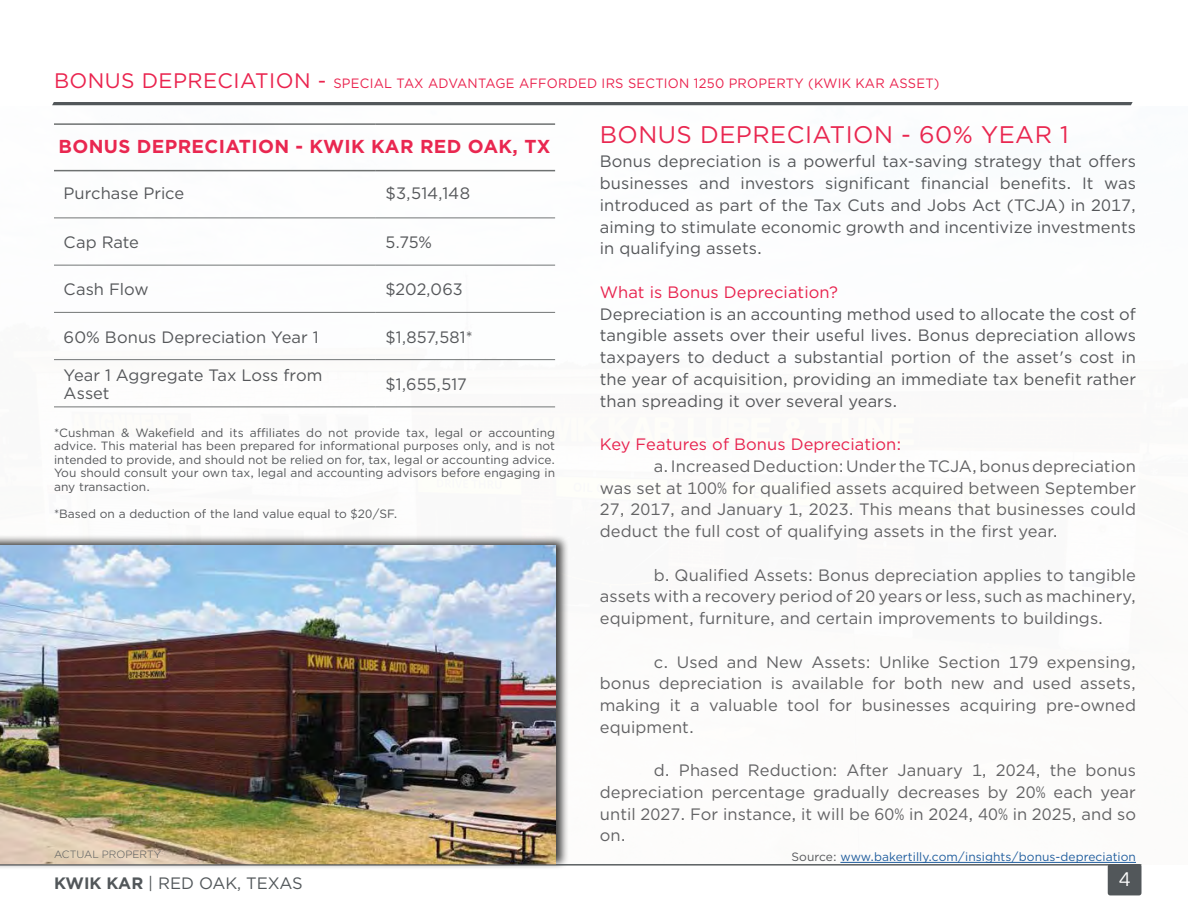
<style>
.page{position:relative;width:1188px;height:918px;background:#fff}
.page>*{position:absolute;margin:0;border:0;box-sizing:border-box;transform-origin:0 0}
.t1{font:24px "Gotham";letter-spacing:.02em;color:#e92750}
.t2{font:19.5px "Gotham";color:#fff}
.t3{font:700 18.75px "Gotham";letter-spacing:.02em;color:#e92750}
.t4{font:16.5px/21.8px "Gotham";letter-spacing:.005em;color:#626264;text-align:justify}
.t5{font:16.5px/21.8px "Gotham";letter-spacing:.005em;color:#55575a;text-align:justify}
.t6{font:16.5px "Gotham";letter-spacing:.005em;color:#e8234e}
.t7{font:16.5px "Gotham";color:#52575a}
.t8{font:13.5px "Gotham";letter-spacing:.02em;color:#ea234e;scale:.96 1}
.t9{font:12px/13.5px "Gotham";letter-spacing:.005em;color:#55575a;text-align:justify}
.t10{font:12px "Gotham";letter-spacing:.005em;color:#215e9e}
.t11{font:300 10.5px "Gotham";color:#52575a}
.s1{font-size:21px}
.s2{color:#55575a}
.s3{font-weight:700}
</style>
<div class="page">
<hr style="left:52px;top:102px;width:1081px;height:3px;background:#52575a">
<div style="left:1108px;top:864px;width:34px;height:31px;background:#52575a;border-radius:2px"></div>
<hr style="left:0;top:864px;width:1142px;height:1px;background:#52575a">
<hr style="left:840px;top:862px;width:296px;height:1px;background:#215e9e">
<hr style="left:54px;top:123px;width:322px;height:2px;background:#6e7171">
<hr style="left:376px;top:123px;width:179px;height:2px;background:#6e7171">
<hr style="left:54px;top:170px;width:322px;height:1px;background:#6e7171">
<hr style="left:376px;top:170px;width:179px;height:1px;background:#6e7171">
<hr style="left:54px;top:218px;width:322px;height:1px;background:#727676">
<hr style="left:376px;top:218px;width:179px;height:1px;background:#727676">
<hr style="left:54px;top:265px;width:322px;height:1px;background:#727676">
<hr style="left:376px;top:265px;width:179px;height:1px;background:#727676">
<hr style="left:54px;top:312px;width:322px;height:1px;background:#727676">
<hr style="left:376px;top:312px;width:179px;height:1px;background:#727676">
<hr style="left:54px;top:359px;width:322px;height:1px;background:#727676">
<hr style="left:376px;top:359px;width:179px;height:1px;background:#727676">
<hr style="left:54px;top:407px;width:322px;height:1px;background:#727676">
<hr style="left:376px;top:407px;width:179px;height:1px;background:#727676">
<div style="left:0;top:535px;width:570px;height:335px;background:#000;opacity:.75"></div>
<img style="left:0;top:545px;width:555px;height:319px">
<hr style="left:0;top:864px;width:1140px;height:1px;background:#52575a">
<p class="t8" style="left:54px;top:75px;width:924px"><span class="s1">BONUS DEPRECIATION -</span> SPECIAL TAX ADVANTAGE AFFORDED IRS SECTION 1250 PROPERTY (KWIK KAR ASSET)</p>
<h1 class="t1" style="left:600px;top:119px;width:470px">BONUS DEPRECIATION - 60% YEAR 1</h1>
<p class="t5" style="left:600px;top:150px;width:538px">Bonus depreciation is a powerful tax-saving strategy that offers businesses and investors significant financial benefits. It was introduced as part of the Tax Cuts and Jobs Act (TCJA) in 2017, aiming to stimulate economic growth and incentivize investments in qualifying assets.</p>
<p class="t6" style="left:600px;top:281px;width:240px">What is Bonus Depreciation?</p>
<p class="t5" style="left:600px;top:302px;width:538px">Depreciation is an accounting method used to allocate the cost of tangible assets over their useful lives. Bonus depreciation allows taxpayers to deduct a substantial portion of the asset's cost in the year of acquisition, providing an immediate tax benefit rather than spreading it over several years.</p>
<p class="t6" style="left:600px;top:434px;width:303px">Key Features of Bonus Depreciation:</p>
<p class="t4" style="left:600px;top:455px;width:538px;text-indent:54px">a. Increased Deduction: Under the TCJA, bonus depreciation was set at 100% for qualified assets acquired between September 27, 2017, and January 1, 2023. This means that businesses could deduct the full cost of qualifying assets in the first year.</p>
<p class="t4" style="left:600px;top:563px;width:538px;text-indent:54px">b. Qualified Assets: Bonus depreciation applies to tangible assets with a recovery period of 20 years or less, such as machinery, equipment, furniture, and certain improvements to buildings.</p>
<p class="t4" style="left:600px;top:650px;width:538px;text-indent:54px">c. Used and New Assets: Unlike Section 179 expensing, bonus depreciation is available for both new and used assets, making it a valuable tool for businesses acquiring pre-owned equipment.</p>
<p class="t4" style="left:600px;top:759px;width:538px;text-indent:54px">d. Phased Reduction: After January 1, 2024, the bonus depreciation percentage gradually decreases by 20% each year until 2027. For instance, it will be 60% in 2024, 40% in 2025, and so on.</p>
<p class="t10" style="left:792px;top:849px;width:346px"><span class="s2">Source:</span> www.bakertilly.com/insights/bonus-depreciation</p>
<p class="t3" style="left:58px;top:134px;width:494px">BONUS DEPRECIATION - KWIK KAR RED OAK, TX</p>
<p class="t5" style="left:64px;top:182px;width:122px">Purchase Price</p>
<p class="t5" style="left:385px;top:182px;width:86px">$3,514,148</p>
<p class="t5" style="left:64px;top:231px;width:77px">Cap Rate</p>
<p class="t5" style="left:385px;top:231px;width:48px">5.75%</p>
<p class="t5" style="left:64px;top:278px;width:87px">Cash Flow</p>
<p class="t5" style="left:385px;top:278px;width:79px">$202,063</p>
<p class="t5" style="left:64px;top:326px;width:257px">60% Bonus Depreciation Year 1</p>
<p class="t5" style="left:385px;top:326px;width:89px">$1,857,581*</p>
<p class="t5" style="left:64px;top:366px;width:260px;line-height:18px">Year 1 Aggregate Tax Loss from<br>Asset</p>
<p class="t5" style="left:385px;top:373px;width:83px">$1,655,517</p>
<p class="t9" style="left:54px;top:425px;width:503px">*Cushman &amp; Wakefield and its affiliates do not provide tax, legal or accounting advice. This material has been prepared for informational purposes only, and is not intended to provide, and should not be relied on for, tax, legal or accounting advice.<br>You should consult your own tax, legal and accounting advisors before engaging in any transaction.</p>
<p class="t9" style="left:54px;top:506px;width:345px">*Based on a deduction of the land value equal to $20/SF.</p>
<p class="t11" style="left:54px;top:848px;width:109px">ACTUAL PROPERTY</p>
<p class="t7" style="left:54px;top:873px;width:250px"><span class="s3">KWIK KAR</span> | RED OAK, TEXAS</p>
<p class="t2" style="left:1119px;top:866px;width:13px">4</p>
</div>
